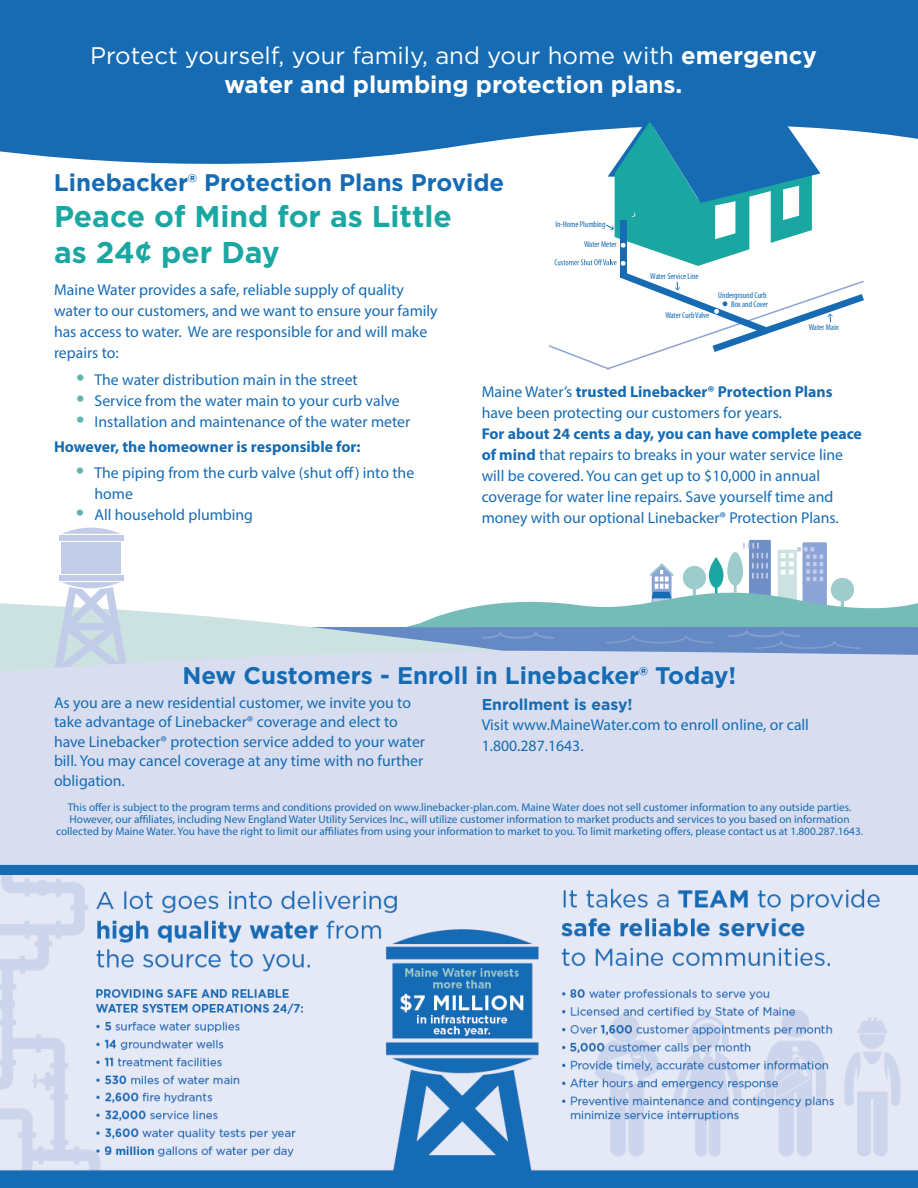
<style>
.page{position:relative;width:918px;height:1188px;background:#fff}
.page>*{position:absolute;margin:0;border:0;box-sizing:border-box;transform-origin:0 0}
.t1{font:700 30px/36px "Gotham";color:#1aa7a2}
.t2{font:24px/28.8px "Gotham";color:#fff;text-align:center}
.t3{font:700 24px "Gotham";color:#166bb3}
.t4{font:15.75px/21px "Myriad Pro";color:#166bb3}
.t5{font:700 15.75px "Gotham";color:#166bb3}
.t6{font:11.25px/12px "Myriad Pro";color:#166bb3;text-align:center}
.t7{font:condensed 8.55px/8.6px "Myriad Pro";color:#166bb3;text-align:right}
.s1{font-weight:700}
.s2{font-family:"Gotham";font-weight:700;font-size:21px;color:#60b4b1}
</style>
<div class="page">
<svg style="left:803px;top:542px;width:24px;height:74px"></svg>
<div style="left:749px;top:540px;width:22px;height:77px;background:#718fc7"></div>
<svg style="left:0;top:603px;width:861px;height:48px;fill:#cce2e1"></svg>
<svg style="left:405px;top:543px;width:513px;height:107px"></svg>
<svg style="left:0;top:98px;width:918px;height:76px;fill:#166bb3"></svg>
<div style="left:0;top:0;width:918px;height:98px;background:#166bb3"></div>
<img style="left:0;top:874px;width:918px;height:314px">
<div style="left:61px;top:542px;width:60px;height:32px;background:#c2cce8"></div>
<div style="left:59px;top:535px;width:64px;height:5px;background:#c2cce8"></div>
<div style="left:59px;top:575px;width:64px;height:6px;background:#c2cce8"></div>
<svg style="left:62px;top:528px;width:58px;height:6px"></svg>
<svg style="left:54px;top:582px;width:74px;height:69px"></svg>
<div style="left:0;top:651px;width:918px;height:214px;background:#d8def0"></div>
<div style="left:620px;top:220px;width:6px;height:58px;background:#166bb3"></div>
<svg style="left:555px;top:103px;width:265px;height:163px"></svg>
<svg style="left:548px;top:272px;width:316px;height:98px"></svg>
<div style="left:0;top:865px;width:918px;height:9px;background:#166bb3"></div>
<h2 class="t2" style="left:90px;top:41px;width:728px">Protect yourself, your family, and your home with <span class="s1">emergency water and plumbing protection plans.</span></h2>
<h2 class="t3" style="left:54px;top:167px;width:452px">Linebacker® Protection Plans Provide</h2>
<h1 class="t1" style="left:54px;top:198px;width:399px">Peace of Mind for as Little as 24¢ per Day</h1>
<p class="t4" style="left:54px;top:279px;width:385px">Maine Water provides a safe, reliable supply of quality water to our customers, and we want to ensure your family has access to water. We are responsible for and will make repairs to:</p>
<p class="t4" style="left:75px;top:369px;width:284px"><span class="s2">•</span> The water distribution main in the street</p>
<p class="t4" style="left:75px;top:390px;width:326px"><span class="s2">•</span> Service from the water main to your curb valve</p>
<p class="t4" style="left:54px;top:409px;width:358px;line-height:25.5px;text-indent:21px"><span class="s2">•</span> Installation and maintenance of the water meter<br><span class="s1">However, the homeowner is responsible for:</span></p>
<p class="t4" style="left:94px;top:462px;width:321px;text-indent:-20px"><span class="s2">•</span> The piping from the curb valve (shut off) into the home</p>
<p class="t4" style="left:75px;top:504px;width:180px"><span class="s2">•</span> All household plumbing</p>
<p class="t7" style="left:555px;top:220px;width:52px">In-Home Plumbing</p>
<p class="t7" style="left:584px;top:240px;width:34px">Water Meter</p>
<p class="t7" style="left:650px;top:271px;width:50px">Water Service Line</p>
<p class="t7" style="left:718px;top:291px;width:51px">Underground Curb<br>Box and Cover</p>
<p class="t7" style="left:665px;top:311px;width:45px">Water Curb Valve</p>
<p class="t7" style="left:809px;top:322px;width:31px">Water Main</p>
<p class="t4" style="left:482px;top:381px;width:352px">Maine Water’s <span class="s1">trusted Linebacker® Protection Plans </span>have been protecting our customers for years.</p>
<p class="t4" style="left:482px;top:423px;width:382px"><span class="s1">For about 24 cents a day, you can have complete peace of mind</span> that repairs to breaks in your water service line will be covered. You can get up to $10,000 in annual coverage for water line repairs. Save yourself time and money with our optional Linebacker® Protection Plans.</p>
<h2 class="t3" style="left:182px;top:660px;width:555px">New Customers - Enroll in Linebacker® Today!</h2>
<p class="t5" style="left:482px;top:694px;width:152px">Enrollment is easy!</p>
<p class="t4" style="left:482px;top:714px;width:329px">Visit www.MaineWater.com to enroll online, or call<br>1.800.287.1643.</p>
<p class="t4" style="left:54px;top:692px;width:373px;line-height:19.5px">As you are a new residential customer, we invite you to take advantage of Linebacker® coverage and elect to have Linebacker® protection service added to your water bill. You may cancel coverage at any time with no further obligation.</p>
<p class="t6" style="left:56px;top:801px;width:809px">This offer is subject to the program terms and conditions provided on www.linebacker-plan.com. Maine Water does not sell customer information to any outside parties.<br>However, our affiliates, including New England Water Utility Services Inc., will utilize customer information to market products and services to you based on information collected by Maine Water. You have the right to limit our affiliates from using your information to market to you. To limit marketing offers, please contact us at 1.800.287.1643.</p>
</div>
